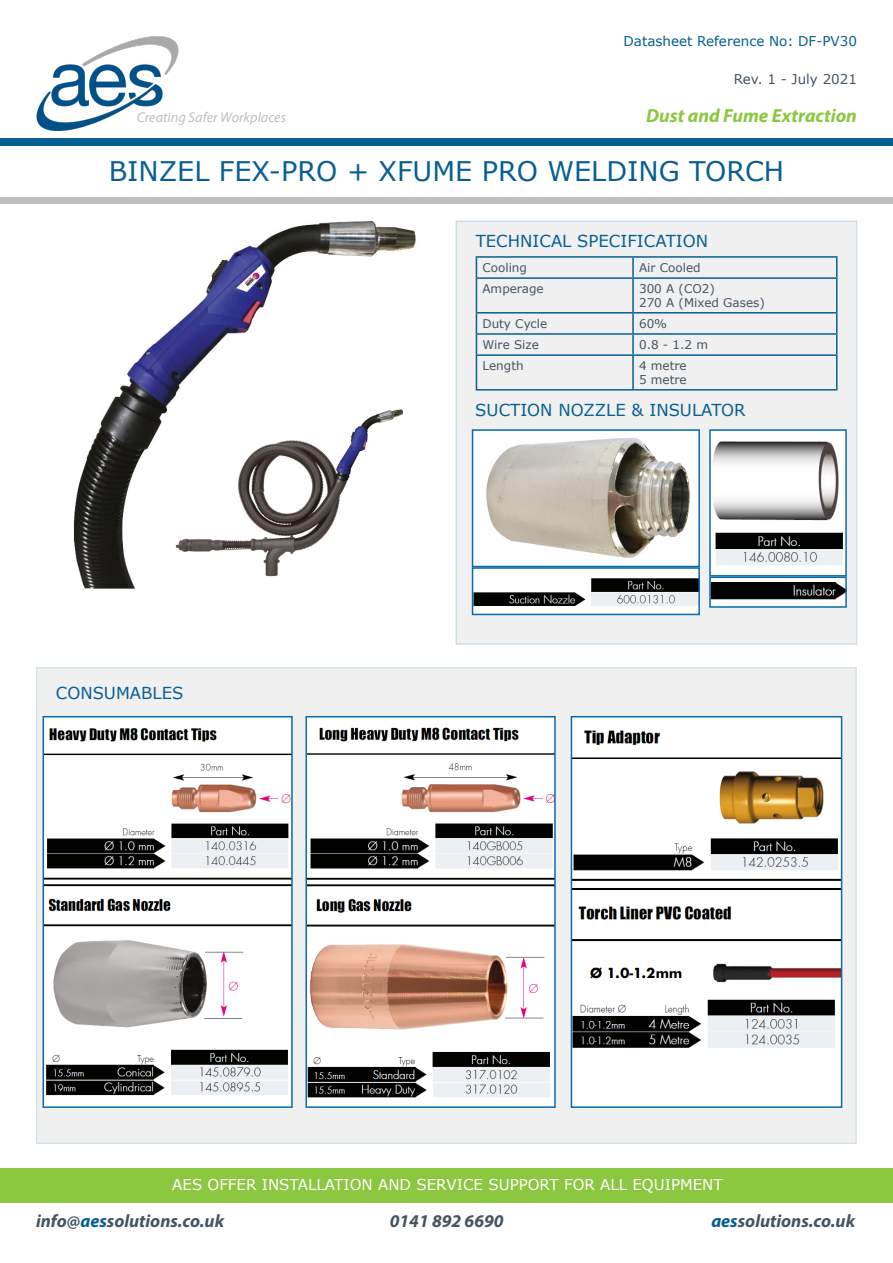
<style>
.page{position:relative;width:893px;height:1263px;background:#fff}
.page>*{position:absolute;margin:0;border:0;box-sizing:border-box;transform-origin:0 0}
.t1{font:27px "Verdana";color:#075f91}
.t2{font:italic 700 19.05px "Myriad Pro";color:#8cc740}
.t3{font:italic 700 18px "Myriad Pro";color:#455461}
.t4{font:16.5px "Verdana";color:#075f91}
.t5{font:15px "Verdana";color:#fff}
.t6{font:italic 14.25px "Myriad Pro";color:#bebebe}
.t7{font:13.5px "Verdana";color:#075f91}
.t8{font:13.5px "Verdana";color:#455461}
.t9{font:12px "Verdana";color:#455461}
.s1{color:#075f91}
</style>
<div class="page">
<div style="left:455px;top:221px;width:402px;height:424px;background:#f0f0f1"></div>
<div style="left:36px;top:667px;width:821px;height:477px;background:#f0f0f1"></div>
<img style="left:475px;top:432px;width:222px;height:132px">
<div style="left:472px;top:429px;width:228px;height:138px;border:2px solid #056bac"></div>
<img style="left:475px;top:570px;width:222px;height:42px">
<div style="left:472px;top:567px;width:228px;height:48px;border:2px solid #056bac"></div>
<img style="left:712px;top:432px;width:132px;height:173px">
<div style="left:709px;top:429px;width:138px;height:147px;border:2px solid #056bac"></div>
<div style="left:709px;top:576px;width:138px;height:32px;border:2px solid #056bac"></div>
<img style="left:36px;top:36px;width:143px;height:94px">
<div style="left:0;top:138px;width:893px;height:8px;background:#075e93"></div>
<div style="left:0;top:198px;width:893px;height:6px;background:#bebebe"></div>
<div style="left:0;top:1169px;width:893px;height:34px;background:#8cc740"></div>
<hr style="left:476px;top:256px;width:157px;height:2px;background:#075f91">
<svg style="left:476px;top:258px;width:1px;height:19px"></svg>
<hr style="left:633px;top:256px;width:204px;height:2px;background:#075f91">
<svg style="left:632px;top:258px;width:2px;height:19px"></svg>
<svg style="left:836px;top:258px;width:1px;height:19px"></svg>
<hr style="left:476px;top:277px;width:157px;height:2px;background:#075f91">
<hr style="left:476px;top:279px;width:1px;height:33px;background:#075f91">
<hr style="left:633px;top:277px;width:204px;height:2px;background:#075f91">
<hr style="left:632px;top:279px;width:2px;height:33px;background:#075f91">
<hr style="left:836px;top:279px;width:1px;height:33px;background:#075f91">
<hr style="left:476px;top:312px;width:157px;height:2px;background:#075f91">
<hr style="left:633px;top:312px;width:204px;height:2px;background:#075f91">
<hr style="left:476px;top:333px;width:157px;height:2px;background:#075f91">
<svg style="left:476px;top:314px;width:1px;height:40px"></svg>
<hr style="left:633px;top:333px;width:204px;height:2px;background:#075f91">
<svg style="left:632px;top:314px;width:2px;height:40px"></svg>
<svg style="left:836px;top:314px;width:1px;height:40px"></svg>
<hr style="left:476px;top:354px;width:157px;height:2px;background:#075f91">
<hr style="left:476px;top:356px;width:1px;height:33px;background:#075f91">
<hr style="left:633px;top:354px;width:204px;height:2px;background:#075f91">
<hr style="left:632px;top:356px;width:2px;height:33px;background:#075f91">
<hr style="left:836px;top:356px;width:1px;height:33px;background:#075f91">
<hr style="left:476px;top:389px;width:157px;height:2px;background:#075f91">
<hr style="left:633px;top:389px;width:204px;height:2px;background:#075f91">
<img style="left:73px;top:221px;width:343px;height:368px">
<img style="left:175px;top:403px;width:232px;height:177px">
<img style="left:46px;top:719px;width:244px;height:386px">
<div style="left:43px;top:716px;width:250px;height:392px;border:2px solid #056bac"></div>
<img style="left:308px;top:719px;width:245px;height:386px">
<div style="left:305px;top:716px;width:251px;height:392px;border:2px solid #056bac"></div>
<img style="left:574px;top:719px;width:265px;height:386px">
<div style="left:571px;top:716px;width:271px;height:392px;border:2px solid #056bac"></div>
<p class="t7" style="left:624px;top:32px;width:235px">Datasheet Reference No: DF-PV30</p>
<p class="t8" style="left:734px;top:70px;width:125px">Rev. 1 - July 2021</p>
<p class="t2" style="left:646px;top:103px;width:212px">Dust and Fume Extraction</p>
<p class="t1" style="left:109px;top:153px;width:677px">BINZEL FEX-PRO + XFUME PRO WELDING TORCH</p>
<p class="t6" style="left:137px;top:108px;width:151px">Creating Safer Workplaces</p>
<p class="t4" style="left:56px;top:681px;width:129px">CONSUMABLES</p>
<p class="t4" style="left:476px;top:229px;width:234px">TECHNICAL SPECIFICATION</p>
<p class="t9" style="left:482px;top:259px;width:46px">Cooling</p>
<p class="t9" style="left:639px;top:259px;width:63px">Air Cooled</p>
<p class="t9" style="left:482px;top:281px;width:63px">Amperage</p>
<p class="t9" style="left:639px;top:281px;width:77px">300 A (CO2)</p>
<p class="t9" style="left:639px;top:294px;width:127px">270 A (Mixed Gases)</p>
<p class="t9" style="left:482px;top:315px;width:66px">Duty Cycle</p>
<p class="t9" style="left:639px;top:315px;width:30px">60%</p>
<p class="t9" style="left:482px;top:336px;width:58px">Wire Size</p>
<p class="t9" style="left:639px;top:336px;width:71px">0.8 - 1.2 m</p>
<p class="t9" style="left:482px;top:358px;width:43px">Length</p>
<p class="t9" style="left:639px;top:358px;width:49px">4 metre</p>
<p class="t9" style="left:639px;top:371px;width:49px">5 metre</p>
<p class="t4" style="left:475px;top:399px;width:272px">SUCTION NOZZLE &amp; INSULATOR</p>
<p class="t5" style="left:172px;top:1174px;width:552px">AES OFFER INSTALLATION AND SERVICE SUPPORT FOR ALL EQUIPMENT</p>
<p class="t3" style="left:36px;top:1209px;width:190px">info@<span class="s1">aes</span>solutions.co.uk</p>
<p class="t3" style="left:390px;top:1209px;width:115px">0141 892 6690</p>
<p class="t3" style="left:711px;top:1209px;width:145px"><span class="s1">aes</span>solutions.co.uk</p>
</div>
